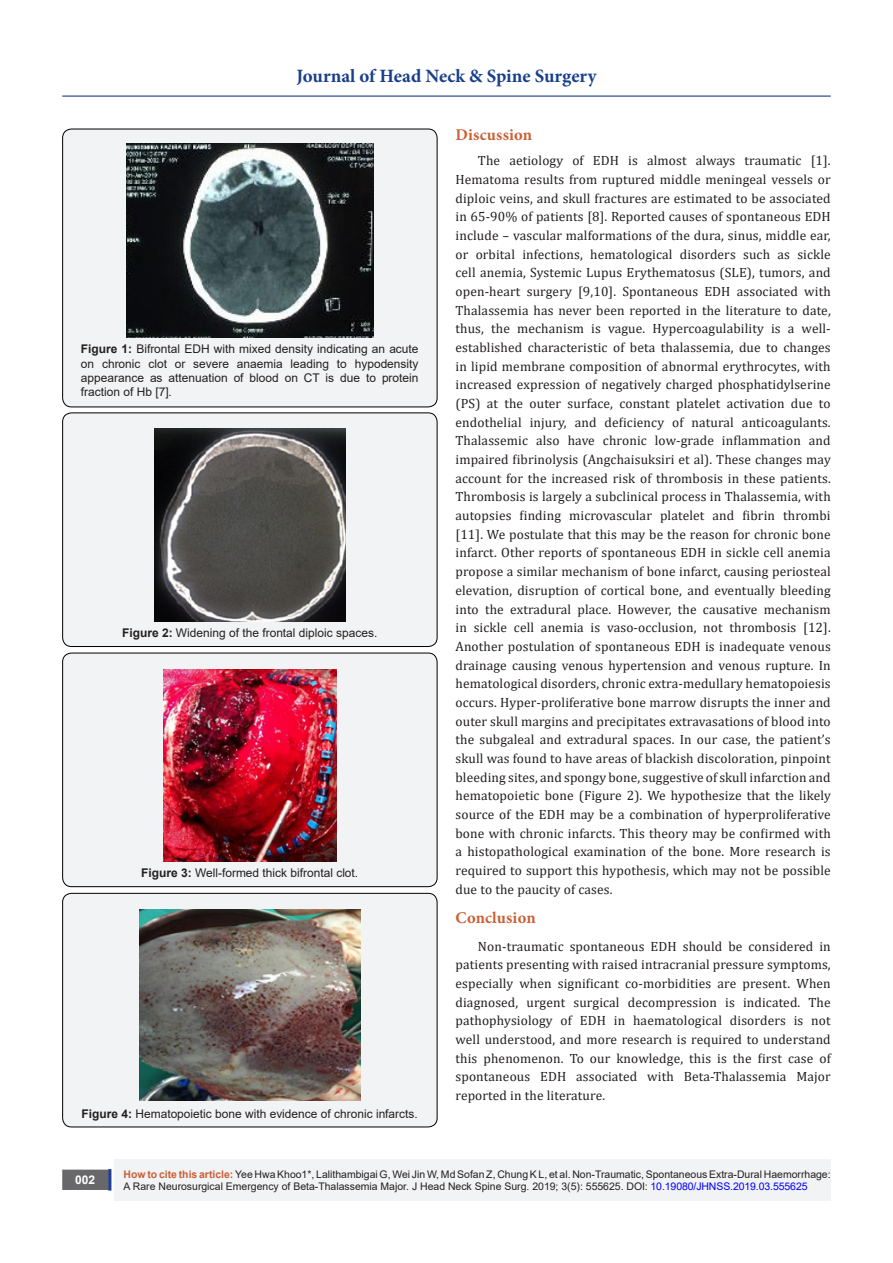
<style>
.page{position:relative;width:893px;height:1263px;background:#fff}
.page>*{position:absolute;margin:0;border:0;box-sizing:border-box;transform-origin:0 0}
.t1{font:700 18.9px "Minion Pro";color:#183f89}
.t2{font:700 16.5px "Minion Pro";letter-spacing:.01em;color:#ca6035}
.t3{font:13.5px/18.8px "Cambria";letter-spacing:.01em;color:#231f20;text-align:justify}
.t4{font:12px/14.4px "Arial";color:#231f20;text-align:justify}
.t5{font:700 12px "Arial";color:#fff}
.t6{font:10.5px/12.6px "Arial";color:#231f20}
.s1{font-weight:700}
.s2{font-weight:700;color:#ca5f37}
.s3{color:#00f}
</style>
<div class="page">
<div style="left:115px;top:1160px;width:716px;height:41px;background:#f2f3f4"></div>
<div style="left:63px;top:1170px;width:44px;height:19px;background:#68676a"></div>
<div style="left:62px;top:1169px;width:46px;height:21px;border:2px solid #68676a"></div>
<div style="left:108px;top:1169px;width:3px;height:21px;background:#253f8e;border:2px solid #253f8e"></div>
<hr style="left:62px;top:96px;width:769px;height:1px;background:#183f89">
<div style="left:63px;top:129px;width:374px;height:278px;background:#f2f3f4;border-radius:9px"></div>
<div style="left:62px;top:129px;width:375px;height:278px;border:1px solid #000;border-radius:9px"></div>
<img style="left:127px;top:143px;width:247px;height:195px">
<div style="left:63px;top:413px;width:374px;height:233px;background:#f2f3f4;border-radius:9px"></div>
<div style="left:62px;top:412px;width:375px;height:235px;border:1px solid #000;border-radius:9px"></div>
<img style="left:155px;top:428px;width:190px;height:193px">
<div style="left:63px;top:653px;width:374px;height:234px;background:#f2f3f4;border-radius:9px"></div>
<div style="left:62px;top:653px;width:375px;height:234px;border:1px solid #000;border-radius:9px"></div>
<img style="left:164px;top:669px;width:172px;height:193px">
<div style="left:63px;top:893px;width:374px;height:234px;background:#f2f3f4;border-radius:9px"></div>
<div style="left:62px;top:893px;width:375px;height:234px;border:1px solid #000;border-radius:9px"></div>
<img style="left:140px;top:909px;width:221px;height:191px">
<h1 class="t1" style="left:297px;top:63px;width:301px">Journal of Head Neck &amp; Spine Surgery</h1>
<p class="t4" style="left:81px;top:342px;width:339px"><span class="s1">Figure 1:</span> Bifrontal EDH with mixed density indicating an acute on chronic clot or severe anaemia leading to hypodensity appearance as attenuation of blood on CT is due to protein fraction of Hb [7].</p>
<p class="t4" style="left:122px;top:626px;width:257px"><span class="s1">Figure 2:</span> Widening of the frontal diploic spaces.</p>
<p class="t4" style="left:141px;top:866px;width:219px"><span class="s1">Figure 3:</span> Well-formed thick bifrontal clot.</p>
<p class="t4" style="left:82px;top:1106px;width:338px"><span class="s1">Figure 4:</span> Hematopoietic bone with evidence of chronic infarcts.</p>
<p class="t2" style="left:455px;top:124px;width:78px">Discussion</p>
<p class="t3" style="left:455px;top:151px;width:377px;text-indent:22px">The aetiology of EDH is almost always traumatic [1].<br>Hematoma results from ruptured middle meningeal vessels or diploic veins, and skull fractures are estimated to be associated in 65-90% of patients [8]. Reported causes of spontaneous EDH include – vascular malformations of the dura, sinus, middle ear, or orbital infections, hematological disorders such as sickle cell anemia, Systemic Lupus Erythematosus (SLE), tumors, and open-heart surgery [9,10]. Spontaneous EDH associated with Thalassemia has never been reported in the literature to date, thus, the mechanism is vague. Hypercoagulability is a well&shy;established characteristic of beta thalassemia, due to changes in lipid membrane composition of abnormal erythrocytes, with increased expression of negatively charged phosphatidylserine (PS) at the outer surface, constant platelet activation due to endothelial injury, and deficiency of natural anticoagulants.<br>Thalassemic also have chronic low-grade inflammation and impaired fibrinolysis (Angchaisuksiri et al). These changes may account for the increased risk of thrombosis in these patients.<br>Thrombosis is largely a subclinical process in Thalassemia, with autopsies finding microvascular platelet and fibrin thrombi [11]. We postulate that this may be the reason for chronic bone infarct. Other reports of spontaneous EDH in sickle cell anemia propose a similar mechanism of bone infarct, causing periosteal elevation, disruption of cortical bone, and eventually bleeding into the extradural place. However, the causative mechanism in sickle cell anemia is vaso-occlusion, not thrombosis [12].<br>Another postulation of spontaneous EDH is inadequate venous drainage causing venous hypertension and venous rupture. In hematological disorders, chronic extra-medullary hematopoiesis occurs. Hyper-proliferative bone marrow disrupts the inner and outer skull margins and precipitates extravasations of blood into the subgaleal and extradural spaces. In our case, the patient’s skull was found to have areas of blackish discoloration, pinpoint bleeding sites, and spongy bone, suggestive of skull infarction and hematopoietic bone (Figure 2). We hypothesize that the likely source of the EDH may be a combination of hyperproliferative bone with chronic infarcts. This theory may be confirmed with a histopathological examination of the bone. More research is required to support this hypothesis, which may not be possible due to the paucity of cases.</p>
<p class="t2" style="left:455px;top:906px;width:82px">Conclusion</p>
<p class="t3" style="left:455px;top:936px;width:377px;text-indent:22px">Non-traumatic spontaneous EDH should be considered in patients presenting with raised intracranial pressure symptoms, especially when significant co-morbidities are present. When diagnosed, urgent surgical decompression is indicated. The pathophysiology of EDH in haematological disorders is not well understood, and more research is required to understand this phenomenon. To our knowledge, this is the first case of spontaneous EDH associated with Beta-Thalassemia Major reported in the literature.</p>
<p class="t5" style="left:75px;top:1171px;width:22px">002</p>
<p class="t6" style="left:124px;top:1168px;width:709px"><span class="s2">How to cite this article:</span> Yee Hwa Khoo1*, Lalithambigai G, Wei Jin W, Md Sofan Z, Chung K L, et al. Non-Traumatic, Spontaneous Extra-Dural Haemorrhage:<br>A Rare Neurosurgical Emergency of Beta-Thalassemia Major. J Head Neck Spine Surg. 2019; 3(5): 555625. DOI: <span class="s3">10.19080/JHNSS.2019.03.555625</span></p>
</div>
